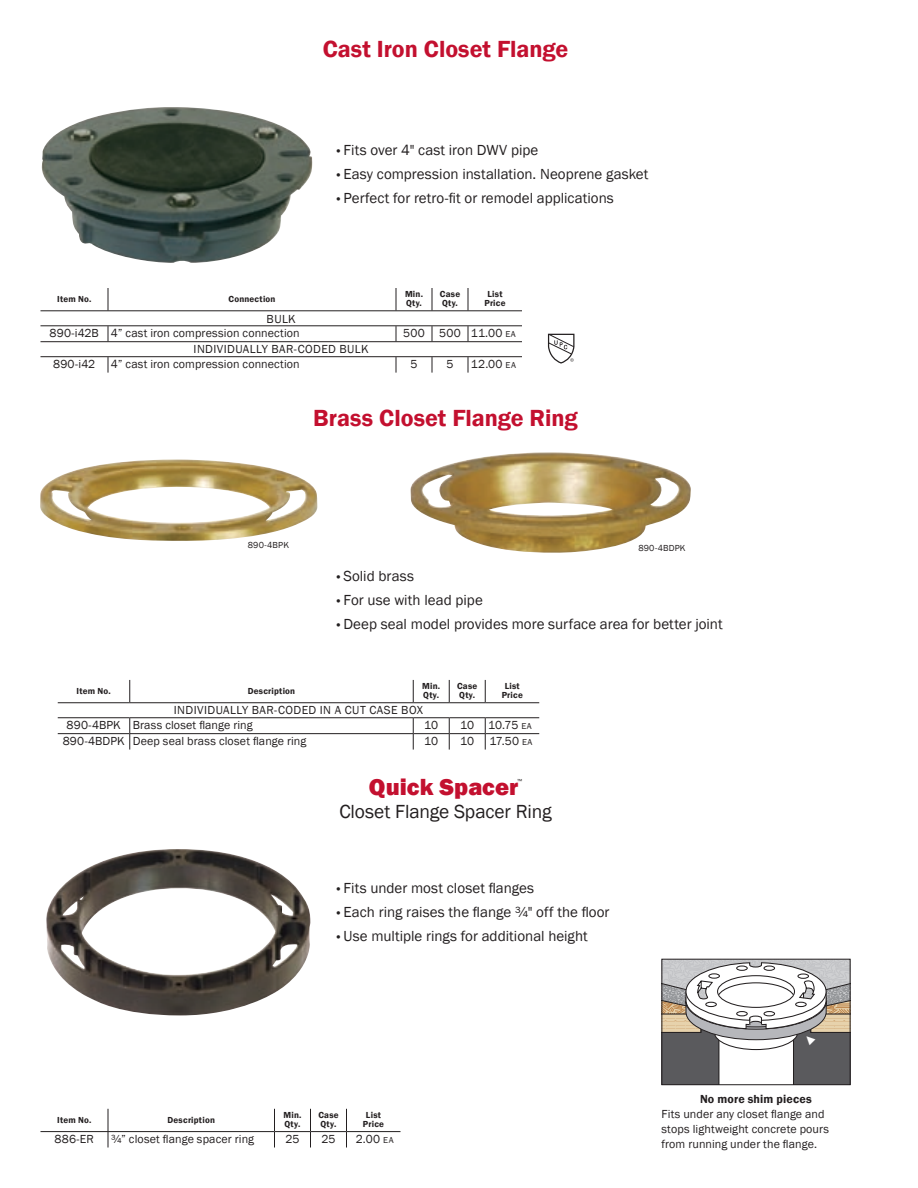
<style>
.page{position:relative;width:918px;height:1188px;background:#fff}
.page>*{position:absolute;margin:0;border:0;box-sizing:border-box;transform-origin:0 0}
.t1{font:600 24px "Franklin Gothic";color:#c3102f}
.t2{font:800 24px "Franklin Gothic";letter-spacing:.005em;color:#c3102f}
.t3{font:19.5px "Franklin Gothic";letter-spacing:-.01em;color:#231f20}
.t4{font:15px/24px "Franklin Gothic";color:#231f20}
.t5{font:12px/24px "Franklin Gothic";letter-spacing:.01em;color:#231f20;text-align:justify}
.t6{font:12px "Franklin Gothic";letter-spacing:.035em;color:#231f20}
.t7{font:600 12px "Franklin Gothic";letter-spacing:.015em;color:#231f20}
.t8{font:600 9px/9px "Franklin Gothic";letter-spacing:.025em;color:#231f20}
.t9{font:9px "Franklin Gothic";letter-spacing:.02em;color:#231f20}
.t10{font:6px "Franklin Gothic";color:#231f20}
.s1{font-size:8.7px}
</style>
<div class="page">
<img style="left:42px;top:107px;width:270px;height:156px">
<img style="left:40px;top:460px;width:277px;height:81px">
<img style="left:46px;top:849px;width:265px;height:166px">
<img style="left:410px;top:452px;width:281px;height:101px">
<svg style="left:548px;top:334px;width:26px;height:30px"></svg>
<svg style="left:40px;top:288px;width:482px;height:85px"></svg>
<hr style="left:58px;top:702px;width:72px;height:1px;background:#231f20">
<hr style="left:130px;top:702px;width:283px;height:1px;background:#231f20">
<hr style="left:413px;top:702px;width:36px;height:1px;background:#231f20">
<hr style="left:449px;top:702px;width:36px;height:1px;background:#231f20">
<hr style="left:485px;top:702px;width:54px;height:1px;background:#231f20">
<hr style="left:58px;top:717px;width:72px;height:1px;background:#231f20">
<hr style="left:58px;top:733px;width:72px;height:1px;background:#231f20">
<hr style="left:130px;top:717px;width:283px;height:1px;background:#231f20">
<hr style="left:130px;top:733px;width:283px;height:1px;background:#231f20">
<svg style="left:129px;top:680px;width:1px;height:22px"></svg>
<svg style="left:129px;top:718px;width:1px;height:32px"></svg>
<hr style="left:413px;top:717px;width:36px;height:1px;background:#231f20">
<hr style="left:413px;top:733px;width:36px;height:1px;background:#231f20">
<svg style="left:413px;top:680px;width:1px;height:22px"></svg>
<svg style="left:413px;top:718px;width:1px;height:32px"></svg>
<hr style="left:449px;top:717px;width:36px;height:1px;background:#231f20">
<hr style="left:449px;top:733px;width:36px;height:1px;background:#231f20">
<svg style="left:449px;top:680px;width:1px;height:22px"></svg>
<svg style="left:449px;top:718px;width:1px;height:32px"></svg>
<hr style="left:485px;top:717px;width:54px;height:1px;background:#231f20">
<hr style="left:485px;top:733px;width:54px;height:1px;background:#231f20">
<svg style="left:485px;top:680px;width:1px;height:22px"></svg>
<svg style="left:485px;top:718px;width:1px;height:32px"></svg>
<hr style="left:40px;top:1131px;width:68px;height:1px;background:#231f20">
<hr style="left:108px;top:1131px;width:166px;height:1px;background:#231f20">
<svg style="left:108px;top:1109px;width:1px;height:39px"></svg>
<hr style="left:274px;top:1131px;width:36px;height:1px;background:#231f20">
<svg style="left:274px;top:1109px;width:1px;height:39px"></svg>
<hr style="left:310px;top:1131px;width:36px;height:1px;background:#231f20">
<svg style="left:310px;top:1109px;width:1px;height:39px"></svg>
<hr style="left:346px;top:1131px;width:54px;height:1px;background:#231f20">
<svg style="left:346px;top:1109px;width:1px;height:39px"></svg>
<svg style="left:662px;top:959px;width:188px;height:126px"></svg>
<h1 class="t1" style="left:323px;top:35px;width:247px">Cast Iron Closet Flange</h1>
<p class="t4" style="left:344px;top:138px;width:306px">Fits over 4" cast iron DWV pipe<br>Easy compression installation. Neoprene gasket<br>Perfect for retro-fit or remodel applications</p>
<p class="t5" style="left:334px;top:139px;width:10px">• • •</p>
<p class="t8" style="left:57px;top:294px;width:36px">Item No.</p>
<p class="t8" style="left:228px;top:294px;width:49px">Connection</p>
<p class="t8" style="left:405px;top:290px;width:19px">Min.<br>Qty.</p>
<p class="t8" style="left:440px;top:290px;width:22px">Case<br>Qty.</p>
<p class="t8" style="left:484px;top:290px;width:23px;text-align:center">List<br>Price</p>
<p class="t5" style="left:50px;top:311px;width:252px;line-height:14.7px;text-indent:217px">BULK<br>890-i42B 4” cast iron compression connection</p>
<p class="t5" style="left:403px;top:321px;width:114px">500 500 11.00 <span class="s1">EA</span></p>
<p class="t6" style="left:194px;top:342px;width:177px">INDIVIDUALLY BAR-CODED BULK</p>
<p class="t5" style="left:53px;top:352px;width:43px">890-i42</p>
<p class="t5" style="left:111px;top:352px;width:190px">4” cast iron compression connection</p>
<p class="t5" style="left:410px;top:352px;width:9px">5</p>
<p class="t5" style="left:446px;top:352px;width:9px">5</p>
<p class="t5" style="left:471px;top:352px;width:46px">12.00 <span class="s1">EA</span></p>
<h1 class="t1" style="left:313px;top:404px;width:266px">Brass Closet Flange Ring</h1>
<p class="t9" style="left:248px;top:539px;width:43px">890-4BPK</p>
<p class="t9" style="left:638px;top:542px;width:49px">890-4BDPK</p>
<p class="t4" style="left:344px;top:564px;width:381px">Solid brass<br>For use with lead pipe<br>Deep seal model provides more surface area for better joint</p>
<p class="t5" style="left:334px;top:565px;width:10px">• • •</p>
<p class="t8" style="left:77px;top:686px;width:36px">Item No.</p>
<p class="t8" style="left:248px;top:686px;width:49px">Description</p>
<p class="t8" style="left:422px;top:682px;width:19px">Min.<br>Qty.</p>
<p class="t8" style="left:457px;top:682px;width:22px">Case<br>Qty.</p>
<p class="t8" style="left:502px;top:682px;width:23px;text-align:center">List<br>Price</p>
<p class="t5" style="left:67px;top:703px;width:358px;line-height:14.7px;text-indent:107px">INDIVIDUALLY BAR-CODED IN A CUT CASE BOX<br>890-4BPK Brass closet flange ring</p>
<p class="t5" style="left:424px;top:713px;width:15px">10</p>
<p class="t5" style="left:460px;top:713px;width:73px">10 10.75 <span class="s1">EA</span></p>
<p class="t5" style="left:63px;top:729px;width:245px">890-4BDPK Deep seal brass closet flange ring</p>
<p class="t5" style="left:424px;top:729px;width:15px">10</p>
<p class="t5" style="left:460px;top:729px;width:15px">10</p>
<p class="t5" style="left:489px;top:729px;width:45px">17.50 <span class="s1">EA</span></p>
<h1 class="t2" style="left:369px;top:772px;width:151px">Quick Spacer</h1>
<p class="t10" style="left:517px;top:778px;width:6px">™</p>
<h2 class="t3" style="left:339px;top:799px;width:214px">Closet Flange Spacer Ring</h2>
<p class="t4" style="left:344px;top:876px;width:268px">Fits under most closet flanges<br>Each ring raises the flange ¾" off the floor<br>Use multiple rings for additional height</p>
<p class="t5" style="left:334px;top:877px;width:10px">• • •</p>
<p class="t8" style="left:57px;top:1115px;width:36px">Item No.</p>
<p class="t8" style="left:168px;top:1115px;width:49px">Description</p>
<p class="t8" style="left:284px;top:1111px;width:19px">Min.<br>Qty.</p>
<p class="t8" style="left:318px;top:1111px;width:22px">Case<br>Qty.</p>
<p class="t8" style="left:363px;top:1111px;width:23px;text-align:center">List<br>Price</p>
<p class="t5" style="left:55px;top:1127px;width:41px">886-ER</p>
<p class="t5" style="left:111px;top:1127px;width:145px">¾” closet flange spacer ring</p>
<p class="t5" style="left:285px;top:1127px;width:16px">25</p>
<p class="t5" style="left:321px;top:1127px;width:16px">25</p>
<p class="t5" style="left:356px;top:1127px;width:39px">2.00 <span class="s1">EA</span></p>
<p class="t7" style="left:700px;top:1091px;width:113px">No more shim pieces</p>
<p class="t5" style="left:662px;top:1106px;width:169px;line-height:15px;text-align:left">Fits under any closet flange and stops lightweight concrete pours from running under the flange.</p>
</div>
